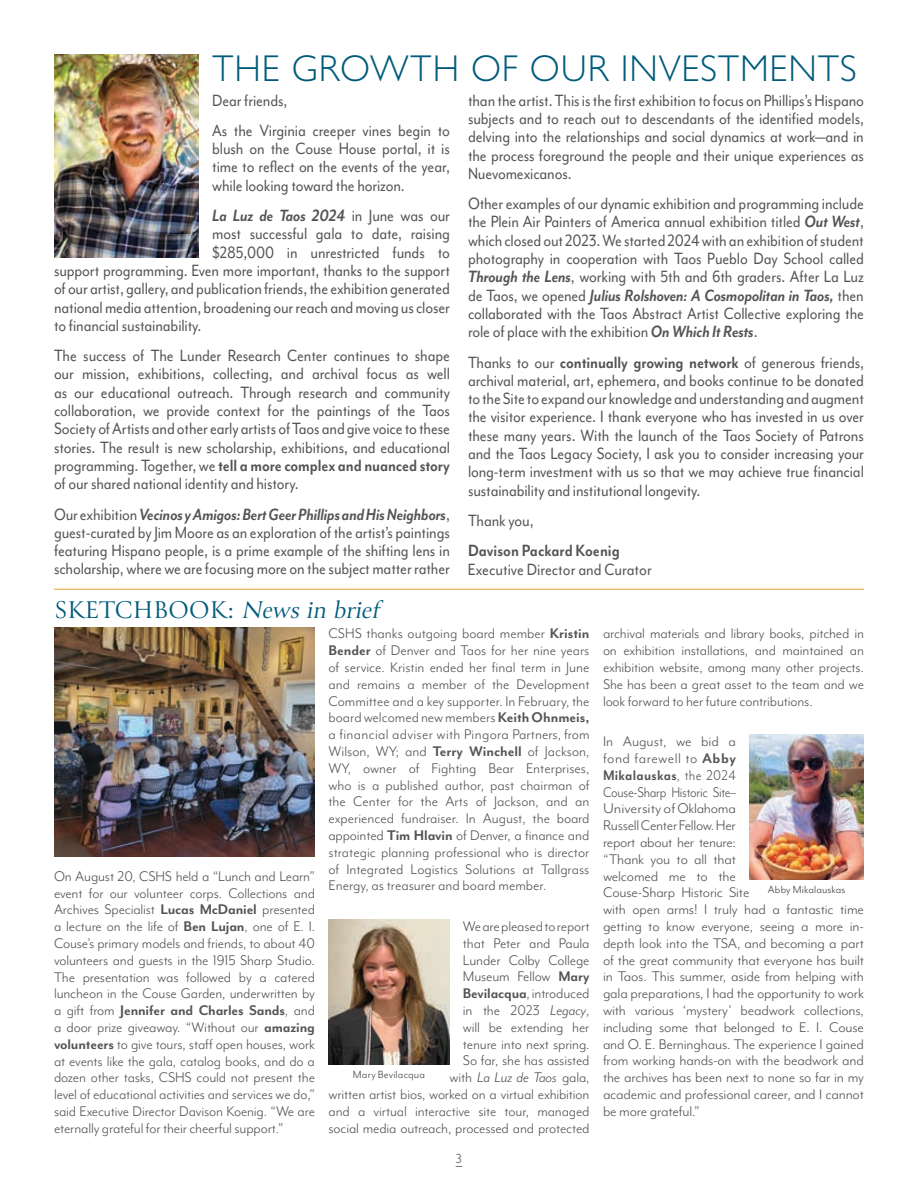
<style>
.page{position:relative;width:918px;height:1188px;background:#fff}
.page>*{position:absolute;margin:0;border:0;box-sizing:border-box;transform-origin:0 0}
.t1{font:300 37.5px "Gill Sans Nova";letter-spacing:.02em;color:#005b7b}
.t2{font:27px "Canto";color:#005b7b}
.t3{font:18.75px/18.3px "Mr Eaves Mod OT";letter-spacing:-.01em;color:#535456;text-align:justify;scale:.88 1}
.t4{font:italic 700 18.75px "Mr Eaves Mod OT";letter-spacing:-.01em;color:#535456;scale:.88 1}
.t5{font:700 18.75px "Mr Eaves Mod OT";color:#535456;scale:.88 1}
.t6{font:16.2px/16.8px "Mr Eaves Mod OT";letter-spacing:-.01em;color:#535456;text-align:justify}
.t7{font:13.5px "Gill Sans Nova";color:#77797b}
.t8{font:12px "Mr Eaves Mod OT";letter-spacing:.01em;color:#414142}
.s1{font-weight:400;font-style:normal}
.s2{font-weight:700}
.s3{font-weight:700;font-style:italic}
.s4{font-style:italic}
</style>
<div class="page">
<img style="left:54px;top:54px;width:145px;height:203px">
<img style="left:54px;top:628px;width:261px;height:228px">
<img style="left:749px;top:734px;width:115px;height:145px">
<img style="left:328px;top:920px;width:121px;height:145px">
<hr style="left:54px;top:589px;width:810px;height:1px;background:#e2a12f">
<h1 class="t1" style="left:212px;top:46px;width:646px">THE GROWTH OF OUR INVESTMENTS</h1>
<p class="t3" style="left:212px;top:85px;width:272px;line-height:30.3px">Dear friends,<br>As the Virginia creeper vines begin to</p>
<p class="t3" style="left:212px;top:139px;width:272px">blush on the Couse House portal, it is time to reflect on the events of the year, while looking toward the horizon.</p>
<p class="t4" style="left:212px;top:205px;width:272px">La Luz de Taos 2024 <span class="s1">in June was our</span></p>
<p class="t3" style="left:212px;top:224px;width:272px">most successful gala to date, raising</p>
<p class="t3" style="left:212px;top:243px;width:272px">$285,000 in unrestricted funds to</p>
<p class="t3" style="left:54px;top:261px;width:452px">support programming. Even more important, thanks to the support</p>
<p class="t3" style="left:54px;top:279px;width:451px">of our artist, gallery, and publication friends, the exhibition generated</p>
<p class="t3" style="left:54px;top:298px;width:452px">national media attention, broadening our reach and moving us closer</p>
<p class="t3" style="left:54px;top:316px;width:169px">to financial sustainability.</p>
<p class="t3" style="left:54px;top:346px;width:452px">The success of The Lunder Research Center continues to shape our mission, exhibitions, collecting, and archival focus as well as our educational outreach. Through research and community collaboration, we provide context for the paintings of the Taos Society of Artists and other early artists of Taos and give voice to these stories. The result is new scholarship, exhibitions, and educational programming. Together, we <span class="s2">tell a more complex and nuanced story </span>of our shared national identity and history.</p>
<p class="t3" style="left:54px;top:505px;width:452px">Our exhibition <span class="s3">Vecinos y Amigos: Bert Geer Phillips and His Neighbors</span>, guest-curated by Jim Moore as an exploration of the artist’s paintings featuring Hispano people, is a prime example of the shifting lens in scholarship, where we are focusing more on the subject matter rather</p>
<h2 class="t2" style="left:54px;top:593px;width:327px">SKETCHBOOK: <span class="s4">Newsin brief</span></h2>
<p class="t3" style="left:468px;top:91px;width:452px">than the artist. This is the first exhibition to focus on Phillips’s Hispano subjects and to reach out to descendants of the identified models, delving into the relationships and social dynamics at work—and in the process foreground the people and their unique experiences as Nuevomexicanos.</p>
<p class="t3" style="left:468px;top:194px;width:452px">Other examples of our dynamic exhibition and programming include the Plein Air Painters of America annual exhibition titled <span class="s3">Out West</span>, which closed out 2023. We started 2024 with an exhibition of student photography in cooperation with Taos Pueblo Day School called <span class="s3">Through the Lens</span>, working with 5th and 6th graders. After La Luz de Taos, we opened <span class="s3">Julius Rolshoven: A Cosmopolitan in Taos,</span> then collaborated with the Taos Abstract Artist Collective exploring the role of place with the exhibition <span class="s3">On Which It Rests</span>.</p>
<p class="t3" style="left:468px;top:353px;width:452px">Thanks to our <span class="s2">continually growing network</span> of generous friends, archival material, art, ephemera, and books continue to be donated to the Site to expand our knowledge and understanding and augment the visitor experience. I thank everyone who has invested in us over these many years. With the launch of the Taos Society of Patrons and the Taos Legacy Society, I ask you to consider increasing your long-term investment with us so that we may achieve true financial sustainability and institutional longevity.</p>
<p class="t3" style="left:468px;top:511px;width:76px">Thank you,</p>
<p class="t5" style="left:468px;top:540px;width:174px">Davison Packard Koenig</p>
<p class="t3" style="left:468px;top:560px;width:210px">Executive Director and Curator</p>
<p class="t6" style="left:54px;top:867px;width:263px">On August 20, CSHS held a “Lunch and Learn” event for our volunteer corps. Collections and Archives Specialist <span class="s2">Lucas McDaniel</span> presented a lecture on the life of <span class="s2">Ben Lujan</span>, one of E. I.<br>Couse’s primary models and friends, to about 40 volunteers and guests in the 1915 Sharp Studio.<br>The presentation was followed by a catered luncheon in the Couse Garden, underwritten by a gift from <span class="s2">Jennifer and Charles Sands</span>, and a door prize giveaway. “Without our <span class="s2">amazing volunteers</span> to give tours, staff open houses, work at events like the gala, catalog books, and do a dozen other tasks, CSHS could not present the level of educational activities and services we do,” said Executive Director Davison Koenig. “We are eternally grateful for their cheerful support.”</p>
<p class="t6" style="left:329px;top:625px;width:263px">CSHS thanks outgoing board member <span class="s2">Kristin Bender</span> of Denver and Taos for her nine years of service. Kristin ended her final term in June and remains a member of the Development Committee and a key supporter. In February, the board welcomed new members <span class="s2">Keith Ohnmeis, </span>a financial adviser with Pingora Partners, from Wilson, WY; and <span class="s2">Terry Winchell</span> of Jackson, WY, owner of Fighting Bear Enterprises, who is a published author, past chairman of the Center for the Arts of Jackson, and an experienced fundraiser. In August, the board appointed <span class="s2">Tim Hlavin</span> of Denver, a finance and strategic planning professional who is director of Integrated Logistics Solutions at Tallgrass Energy, as treasurer and board member.</p>
<p class="t6" style="left:329px;top:918px;width:263px;text-align:right">We are pleased to report<br>that Peter and Paula<br>Lunder Colby College<br>Museum Fellow <span class="s2">Mary<br>Bevilacqua</span>, introduced<br>in the 2023 <span class="s4">Legacy</span>,<br>will be extending her<br>tenure into next spring.<br>So far, she has assisted<br>with <span class="s4">La Luz de Taos</span> gala,<br>written artist bios, worked on a virtual exhibition and a virtual interactive site tour, managed social media outreach, processed and protected</p>
<p class="t8" style="left:353px;top:1068px;width:73px">Mary Bevilacqua</p>
<p class="t7" style="left:456px;top:1150px;width:8px">3</p>
<p class="t6" style="left:603px;top:625px;width:263px">archival materials and library books, pitched in on exhibition installations, and maintained an exhibition website, among many other projects.<br>She has been a great asset to the team and we look forward to her future contributions.</p>
<p class="t6" style="left:603px;top:733px;width:263px;text-align:left">In August, we bid a<br>fond farewell to <span class="s2">Abby<br>Mikalauskas</span>, the 2024<br>Couse-Sharp Historic Site–<br>University of Oklahoma<br>Russell Center Fellow. Her<br>report about her tenure:<br>“Thank you to all that<br>welcomed me to the<br>Couse-Sharp Historic Site<br>with open arms! I truly had a fantastic time getting to know everyone, seeing a more in&shy;depth look into the TSA, and becoming a part of the great community that everyone has built in Taos. This summer, aside from helping with gala preparations, I had the opportunity to work with various ‘mystery’ beadwork collections, including some that belonged to E. I. Couse and O. E. Berninghaus. The experience I gained from working hands-on with the beadwork and the archives has been next to none so far in my academic and professional career, and I cannot be more grateful.”</p>
<p class="t8" style="left:768px;top:883px;width:79px">Abby Mikalauskas</p>
</div>
